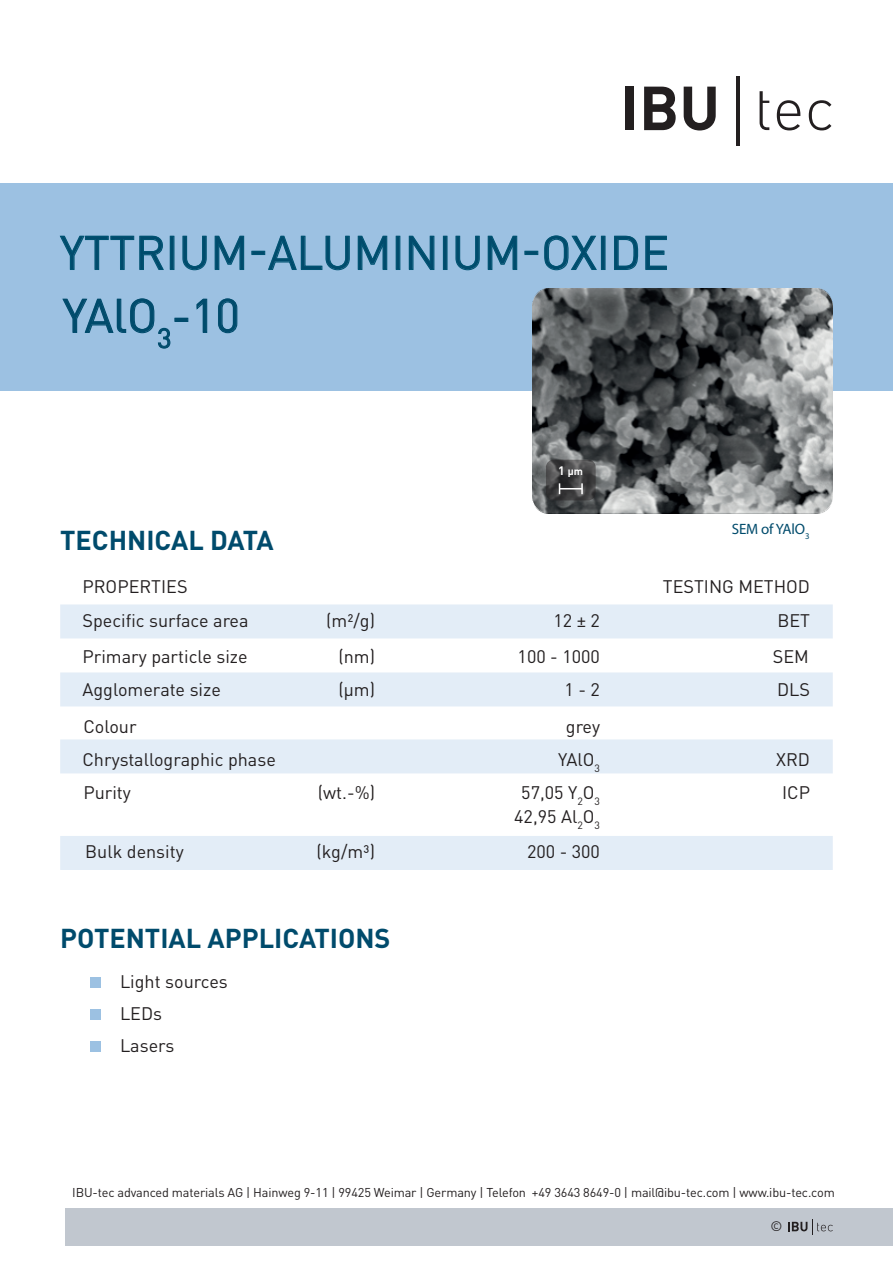
<style>
.page{position:relative;width:893px;height:1263px;background:#fff}
.page>*{position:absolute;margin:0;border:0;box-sizing:border-box;transform-origin:0 0}
.t1{font:46.5px/63px "DIN Pro";color:#004b6c}
.t2{font:700 27px "DIN Pro";color:#004b6c}
.t3{font:18px/35.2px "DIN Pro";color:#231f20}
.t4{font:15px "Myriad Pro";letter-spacing:-.01em;color:#004b6c}
.t5{font:13.65px "DIN Pro";color:#231f20}
.t6{font:12.6px "DIN Pro";letter-spacing:-.01em;color:#231f20}
.t7{font:700 10.5px "DIN Pro";color:#fff}
.s1{font-size:12.15px}
</style>
<div class="page">
<svg style="left:60px;top:604px;width:773px;height:266px"></svg>
<div style="left:0;top:183px;width:893px;height:207px;background:#9cc1e2"></div>
<div style="left:625px;top:87px;width:9px;height:43px;background:#231f20"></div>
<svg style="left:644px;top:87px;width:32px;height:43px"></svg>
<svg style="left:684px;top:87px;width:32px;height:43px"></svg>
<svg style="left:760px;top:91px;width:9px;height:39px"></svg>
<svg style="left:777px;top:100px;width:23px;height:30px"></svg>
<svg style="left:809px;top:100px;width:22px;height:30px"></svg>
<hr style="left:736px;top:76px;width:3px;height:70px;background:#231f20">
<svg style="left:60px;top:235px;width:104px;height:35px"></svg>
<div style="left:170px;top:236px;width:4px;height:34px;border:1px solid #005372"></div>
<svg style="left:182px;top:235px;width:25px;height:36px"></svg>
<svg style="left:214px;top:235px;width:31px;height:35px"></svg>
<div style="left:251px;top:251px;width:14px;height:4px;border:1px solid #005372"></div>
<svg style="left:268px;top:235px;width:82px;height:36px"></svg>
<svg style="left:357px;top:235px;width:31px;height:35px"></svg>
<div style="left:396px;top:236px;width:4px;height:34px;border:1px solid #005372"></div>
<svg style="left:408px;top:235px;width:27px;height:35px"></svg>
<div style="left:443px;top:236px;width:5px;height:34px;border:1px solid #005372"></div>
<svg style="left:455px;top:235px;width:25px;height:36px"></svg>
<svg style="left:487px;top:235px;width:31px;height:35px"></svg>
<div style="left:524px;top:251px;width:14px;height:4px;border:1px solid #005372"></div>
<svg style="left:544px;top:235px;width:53px;height:36px"></svg>
<div style="left:601px;top:236px;width:5px;height:34px;border:1px solid #005372"></div>
<svg style="left:614px;top:235px;width:25px;height:35px"></svg>
<svg style="left:645px;top:235px;width:22px;height:35px"></svg>
<svg style="left:62px;top:298px;width:109px;height:51px"></svg>
<div style="left:174px;top:318px;width:14px;height:4px;border:1px solid #004b6c"></div>
<svg style="left:196px;top:298px;width:12px;height:35px"></svg>
<svg style="left:218px;top:298px;width:20px;height:36px"></svg>
<div style="left:66px;top:1208px;width:827px;height:38px;background:#c1c7cf"></div>
<svg style="left:788px;top:1219px;width:45px;height:16px"></svg>
<div style="left:90px;top:977px;width:10px;height:10px;background:#9cc1e2"></div>
<div style="left:90px;top:1009px;width:10px;height:11px;background:#9cc1e2"></div>
<div style="left:90px;top:1041px;width:10px;height:11px;background:#9cc1e2"></div>
<img style="left:533px;top:288px;width:300px;height:225px">
<svg style="left:546px;top:460px;width:50px;height:40px;background:#454546"></svg>
<svg style="left:559px;top:483px;width:24px;height:11px"></svg>
<h1 class="t1" style="left:60px;top:219px;width:610px">YTTRIUM-ALUMINIUM-OXIDE<br>YAlO<sub>3</sub>-10</h1>
<p class="t7" style="left:558px;top:463px;width:26px"><span class="s1">1</span> µm</p>
<p class="t4" style="left:732px;top:520px;width:79px">SEM of YAlO<sub>3</sub></p>
<h2 class="t2" style="left:60px;top:518px;width:215px">TECHNICAL DATA</h2>
<p class="t3" style="left:82px;top:569px;width:107px">PROPERTIES</p>
<p class="t3" style="left:663px;top:568px;width:149px">TESTING METHOD</p>
<p class="t3" style="left:82px;top:602px;width:168px">Specific surface area<br>Primary particle size</p>
<p class="t3" style="left:326px;top:602px;width:50px;text-align:right">(m²/g) (nm)</p>
<p class="t3" style="left:338px;top:671px;width:38px">(µm)</p>
<p class="t3" style="left:518px;top:602px;width:84px;text-align:right">12 ± 2<br>100 - 1000</p>
<p class="t3" style="left:565px;top:671px;width:37px">1 - 2</p>
<p class="t3" style="left:773px;top:602px;width:39px">BET<br>SEM</p>
<p class="t3" style="left:777px;top:671px;width:35px">DLS</p>
<p class="t3" style="left:82px;top:670px;width:140px;line-height:36.6px">Agglomerate size<br>Colour</p>
<p class="t3" style="left:82px;top:741px;width:195px">Chrystallographic phase</p>
<p class="t3" style="left:558px;top:709px;width:44px;line-height:33px;text-align:center">grey<br>YAlO<sub>3</sub></p>
<p class="t3" style="left:776px;top:741px;width:35px">XRD</p>
<p class="t3" style="left:83px;top:774px;width:49px">Purity</p>
<p class="t3" style="left:318px;top:774px;width:59px">(wt.-%)</p>
<p class="t3" style="left:514px;top:780px;width:87px;line-height:24px;text-align:center">57,05 Y<sub>2</sub>O<sub>3<br></sub>42,95 Al<sub>2</sub>O<sub>3</sub></p>
<p class="t3" style="left:782px;top:774px;width:29px">ICP</p>
<p class="t3" style="left:85px;top:833px;width:100px">Bulk density</p>
<p class="t3" style="left:317px;top:833px;width:60px">(kg/m³)</p>
<p class="t3" style="left:527px;top:833px;width:75px">200 - 300</p>
<h2 class="t2" style="left:60px;top:916px;width:332px">POTENTIAL APPLICATIONS</h2>
<p class="t3" style="left:120px;top:964px;width:109px;line-height:32.2px">Light sources<br>LEDs<br>Lasers</p>
<p class="t6" style="left:72px;top:1184px;width:764px">IBU-tec advanced materials AG | Hainweg 9-11 | 99425 Weimar | Germany | Telefon +49 3643 8649-0 | mail@ibu-tec.com | www.ibu-tec.com</p>
<p class="t5" style="left:771px;top:1217px;width:13px">©</p>
</div>
